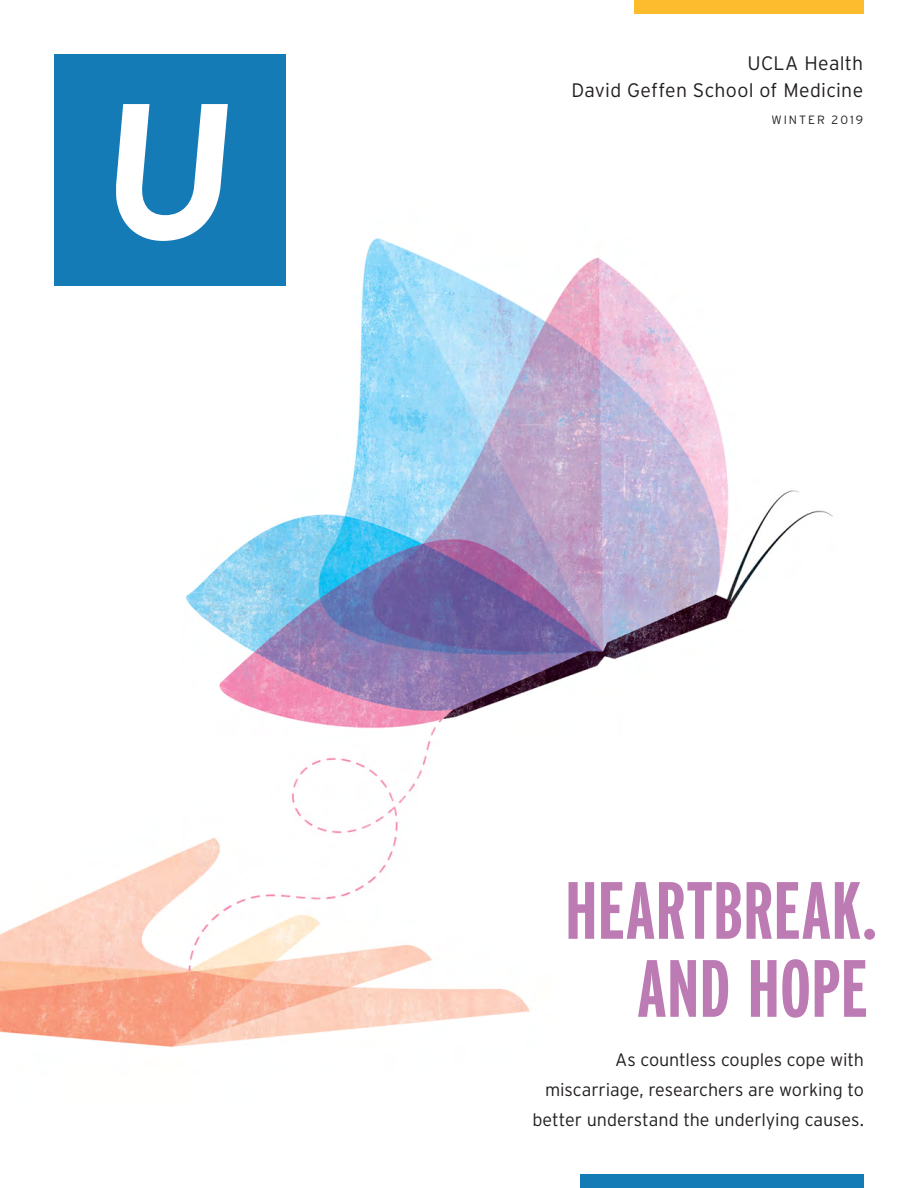
<style>
.page{position:relative;width:918px;height:1188px;background:#fff}
.page>*{position:absolute;margin:0;border:0;box-sizing:border-box;transform-origin:0 0}
.FC_Headline{font:700 extra-condensed 81px/78px "Interstate";color:#bd7bb4;text-align:right}
.FC_UCLA-DGSOM{font:300 19.5px/27px "Interstate";letter-spacing:.015em;color:#231f20;text-align:right}
.FC_Subhead{font:300 18px/30px "Interstate";letter-spacing:-.005em;color:#231f20;text-align:right}
.FC_Season_Year{font:300 12px "Interstate";letter-spacing:.16em;color:#231f20}
</style>
<div class="page">
<img style="left:0;top:238px;width:833px;height:810px">
<div style="left:580px;top:1174px;width:284px;height:14px;background:#157bb7"></div>
<div style="left:54px;top:54px;width:232px;height:232px;background:#157bb7"></div>
<svg style="left:116px;top:104px;width:112px;height:137px"></svg>
<div style="left:634px;top:0;width:230px;height:14px;background:#fdbb2e"></div>
<p class="FC_UCLA-DGSOM" style="left:571px;top:49px;width:293px">UCLA Health<br>David Geffen School of Medicine</p>
<p class="FC_Season_Year" style="left:771px;top:112px;width:93px">WINTER 2019</p>
<p class="FC_Headline" style="left:565px;top:871px;width:314px">HEARTBREAK.<br>AND HOPE</p>
<p class="FC_Subhead" style="left:532px;top:1044px;width:333px">As countless couples cope with miscarriage, researchers are working to better understand the underlying causes.</p>
</div>
